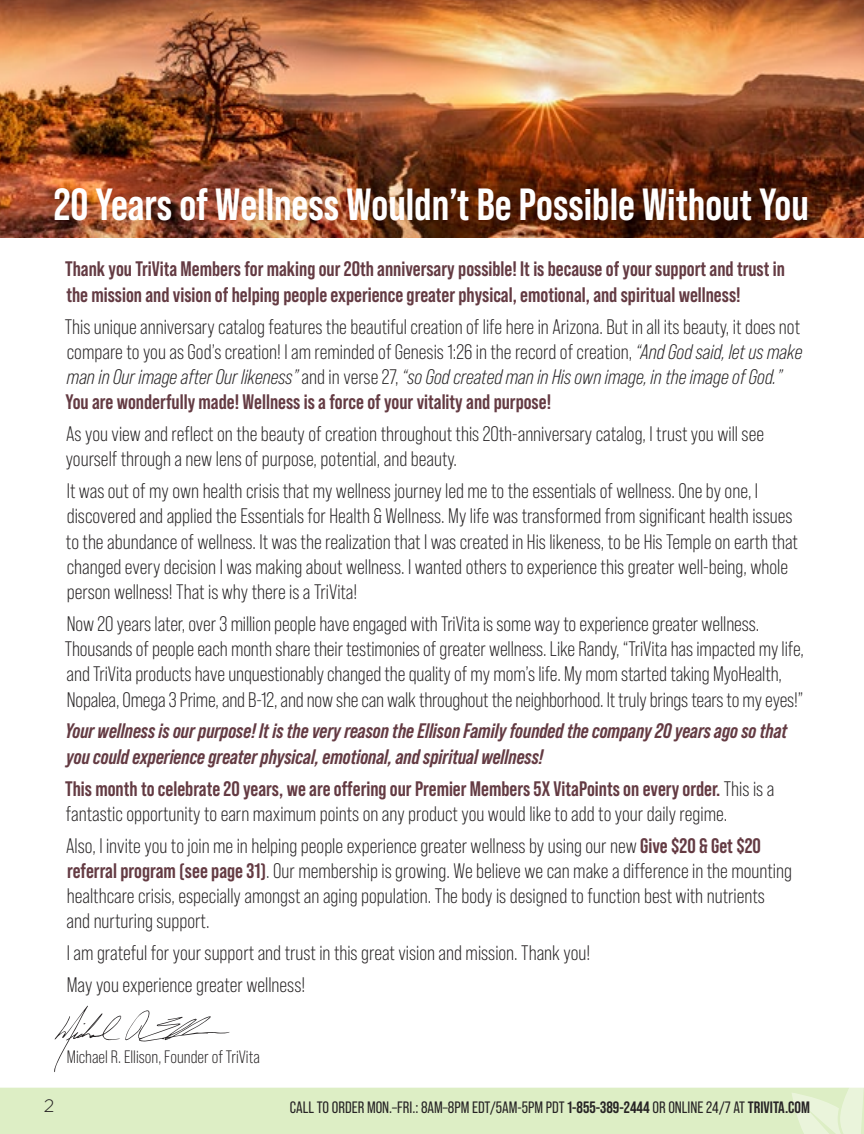
<style>
.page{position:relative;width:864px;height:1134px;background:#fff}
.page>*{position:absolute;margin:0;border:0;box-sizing:border-box;transform-origin:0 0}
.t1{font:700 45px "Bebas Neue Pro";color:#fff}
.t2{font:21px/25.2px "Bebas Neue Pro";color:#272425}
.t3{font:700 21px/25.2px "Bebas Neue Pro";color:#643b43}
.t4{font:italic 700 21px/25.2px "Bebas Neue Pro";color:#643b43}
.t5{font:18px "Bebas Neue Pro";color:#272425}
.t6{font:300 18px "Gotham";color:#272425}
.t7{font:16.5px "Bebas Neue Pro";color:#272425}
.s1{font-style:italic}
.s2{font-weight:700;color:#643b43}
.s3{font-weight:700}
</style>
<div class="page">
<div style="left:0;top:1085px;width:864px;height:49px;background:#ddeec5"></div>
<svg style="left:792px;top:1087px;width:72px;height:47px"></svg>
<hr style="left:0;top:1084px;width:864px;height:3px;background:#fff">
<img style="left:0;top:0;width:864px;height:238px">
<svg style="left:54px;top:1005px;width:176px;height:67px"></svg>
<h1 class="t1" style="left:54px;top:179px;width:757px">20 Years of Wellness Wouldn’t Be Possible Without You</h1>
<p class="t3" style="left:65px;top:256px;width:721px">Thank you TriVita Members for making our 20th anniversary possible! It is because of your support and trust in the mission and vision of helping people experience greater physical, emotional, and spiritual wellness!</p>
<p class="t2" style="left:65px;top:314px;width:739px">This unique anniversary catalog features the beautiful creation of life here in Arizona. But in all its beauty, it does not compare to you as God’s creation! I am reminded of Genesis 1:26 in the record of creation, <span class="s1">“And God said, let us make man in Our image after Our likeness”</span> and in verse 27, <span class="s1">“so God created man in His own image, in the image of God.” </span><span class="s2">You are wonderfully made! Wellness is a force of your vitality and purpose!</span></p>
<p class="t2" style="left:66px;top:421px;width:700px">As you view and reflect on the beauty of creation throughout this 20th-anniversary catalog, I trust you will see yourself through a new lens of purpose, potential, and beauty.</p>
<p class="t2" style="left:66px;top:478px;width:734px">It was out of my own health crisis that my wellness journey led me to the essentials of wellness. One by one, I discovered and applied the Essentials for Health &amp; Wellness. My life was transformed from significant health issues to the abundance of wellness. It was the realization that I was created in His likeness, to be His Temple on earth that changed every decision I was making about wellness. I wanted others to experience this greater well-being, whole person wellness! That is why there is a TriVita!</p>
<p class="t2" style="left:65px;top:611px;width:741px">Now 20 years later, over 3 million people have engaged with TriVita is some way to experience greater wellness.<br>Thousands of people each month share their testimonies of greater wellness. Like Randy, “TriVita has impacted my life, and TriVita products have unquestionably changed the quality of my mom’s life. My mom started taking MyoHealth, Nopalea, Omega 3 Prime, and B-12, and now she can walk throughout the neighborhood. It truly brings tears to my eyes!”</p>
<p class="t4" style="left:65px;top:718px;width:723px">Your wellness is our purpose! It is the very reason the Ellison Family founded the company 20 years ago so that you could experience greater physical, emotional, and spiritual wellness!</p>
<p class="t2" style="left:65px;top:776px;width:711px"><span class="s2">This month to celebrate 20 years, we are offering our Premier Members 5X VitaPoints on every order.</span> This is a fantastic opportunity to earn maximum points on any product you would like to add to your daily regime.</p>
<p class="t2" style="left:66px;top:833px;width:727px">Also, I invite you to join me in helping people experience greater wellness by using our new <span class="s2">Give $20 &amp; Get $20 referral program (see page 31)</span>. Our membership is growing. We believe we can make a difference in the mounting healthcare crisis, especially amongst an aging population. The body is designed to function best with nutrients and nurturing support.</p>
<p class="t2" style="left:67px;top:937px;width:525px;line-height:32px">I am grateful for your support and trust in this great vision and mission. Thank you!<br>May you experience greater wellness!</p>
<p class="t5" style="left:67px;top:1047px;width:195px">Michael R. Ellison, Founder of TriVita</p>
<p class="t6" style="left:44px;top:1095px;width:12px">2</p>
<p class="t7" style="left:290px;top:1098px;width:522px">CALL TO ORDER MON.–FRI.: 8AM–8PM EDT/5AM-5PM PDT <span class="s3">1-855-389-2444</span> OR ONLINE 24/7 AT <span class="s3">TRIVITA.COM</span></p>
</div>
